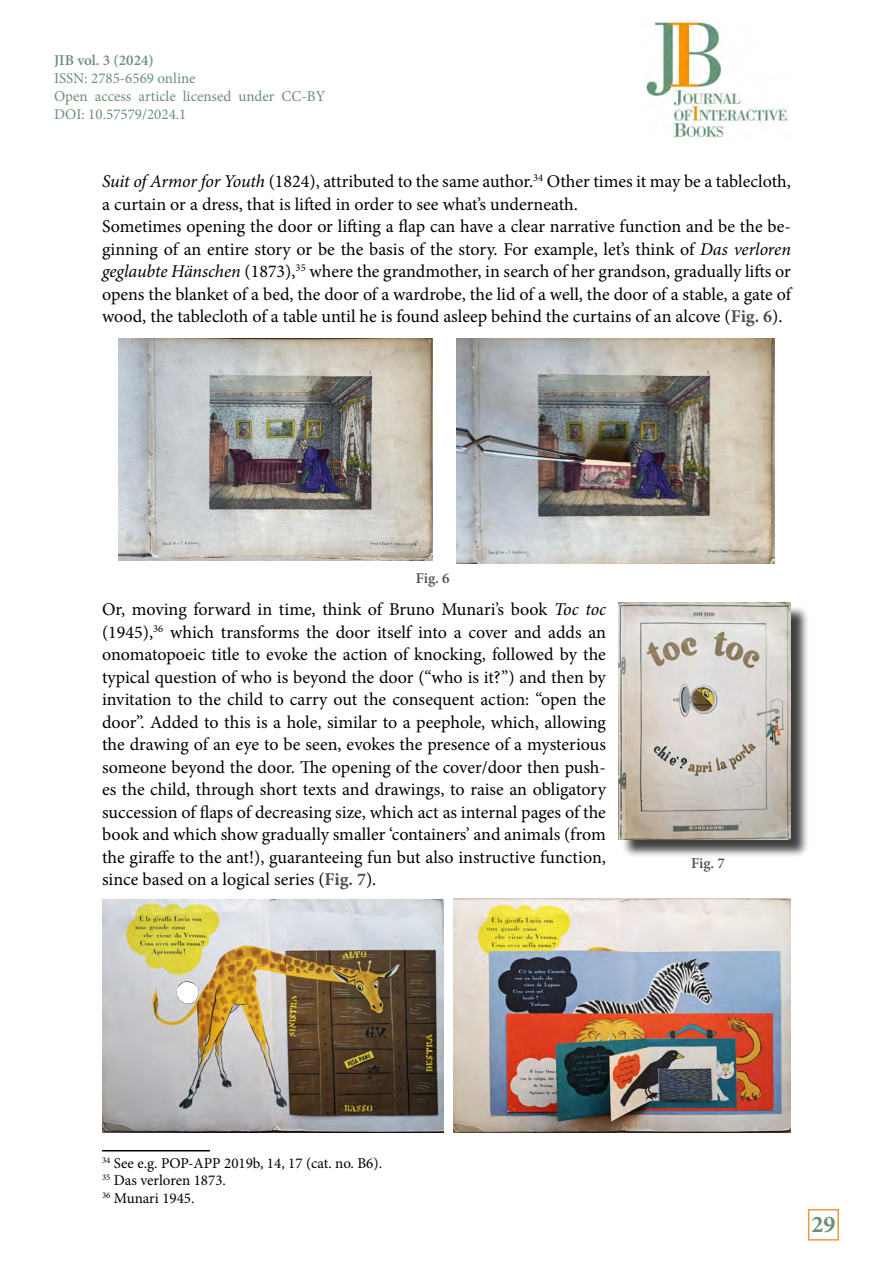
<style>
.page{position:relative;width:893px;height:1263px;background:#fff}
.page>*{position:absolute;margin:0;border:0;box-sizing:border-box;transform-origin:0 0}
.t1{font:700 24px "Minion Pro";color:#6c8f76}
.t2{font:18px/22.5px "Minion Pro";color:#000}
.t3{font:15px/18px "Minion Pro";color:#6c8f76}
.t4{font:15px/17.2px "Minion Pro";color:#000}
.t5{font:600 15px "Minion Pro";color:#6c8f76}
.t6{font:600 15px "Minion Pro";color:#504f4f}
.s1{font-style:italic}
.s2{font-weight:700;color:#504f4f}
</style>
<div class="page">
<img style="left:645px;top:20px;width:143px;height:118px">
<hr style="left:102px;top:1150px;width:108px;height:1px;background:#000">
<img style="left:118px;top:338px;width:315px;height:222px">
<img style="left:457px;top:338px;width:317px;height:225px">
<img style="left:102px;top:899px;width:341px;height:233px">
<img style="left:454px;top:899px;width:337px;height:234px">
<div style="left:621px;top:605px;width:188px;height:253px;background:#000;opacity:.75"></div>
<img style="left:619px;top:603px;width:172px;height:237px">
<div style="left:808px;top:1209px;width:31px;height:31px;border:2px solid #ee983f"></div>
<p class="t5" style="left:54px;top:50px;width:101px">JIB vol. 3 (2024)</p>
<p class="t3" style="left:54px;top:69px;width:273px">ISSN: 2785-6569 online<br>Open access article licensed under CC-BY<br>DOI: 10.57579/2024.1</p>
<p class="t2" style="left:102px;top:171px;width:690px"><span class="s1">Suit of Armor for Youth</span> (1824), attributed to the same author.<sup>34</sup> Other times it may be a tablecloth, a curtain or a dress, that is lifted in order to see what’s underneath.<br>Sometimes opening the door or lifting a flap can have a clear narrative function and be the be&shy;ginning of an entire story or be the basis of the story. For example, let’s think of <span class="s1">Das verloren geglaubte Hänschen</span> (1873),<sup>35</sup> where the grandmother, in search of her grandson, gradually lifts or opens the blanket of a bed, the door of a wardrobe, the lid of a well, the door of a stable, a gate of wood, the tablecloth of a table until he is found asleep behind the curtains of an alcove (<span class="s2">Fig. 6</span>).</p>
<p class="t6" style="left:416px;top:567px;width:36px">Fig. 6</p>
<p class="t2" style="left:102px;top:598px;width:505px;text-align:justify">Or, moving forward in time, think of Bruno Munari’s book <span class="s1">Toc toc </span>(1945),<sup>36</sup> which transforms the door itself into a cover and adds an onomatopoeic title to evoke the action of knocking, followed by the typical question of who is beyond the door (“who is it?”) and then by invitation to the child to carry out the consequent action: “open the door”. Added to this is a hole, similar to a peephole, which, allowing the drawing of an eye to be seen, evokes the presence of a mysterious someone beyond the door. The opening of the cover/door then push&shy;es the child, through short texts and drawings, to raise an obligatory succession of flaps of decreasing size, which act as internal pages of the book and which show gradually smaller ‘containers’ and animals (from the giraffe to the ant!), guaranteeing fun but also instructive function, since based on a logical series (<span class="s2">Fig. 7</span>).</p>
<p class="t6" style="left:691px;top:853px;width:36px">Fig. 7</p>
<p class="t4" style="left:102px;top:1155px;width:282px"><sup>34</sup> See e.g. POP-APP 2019b, 14, 17 (cat. no. B6).<br><sup>35</sup> Das verloren 1873.<br><sup>36</sup> Munari 1945.</p>
<h1 class="t1" style="left:811px;top:1207px;width:25px">29</h1>
</div>
